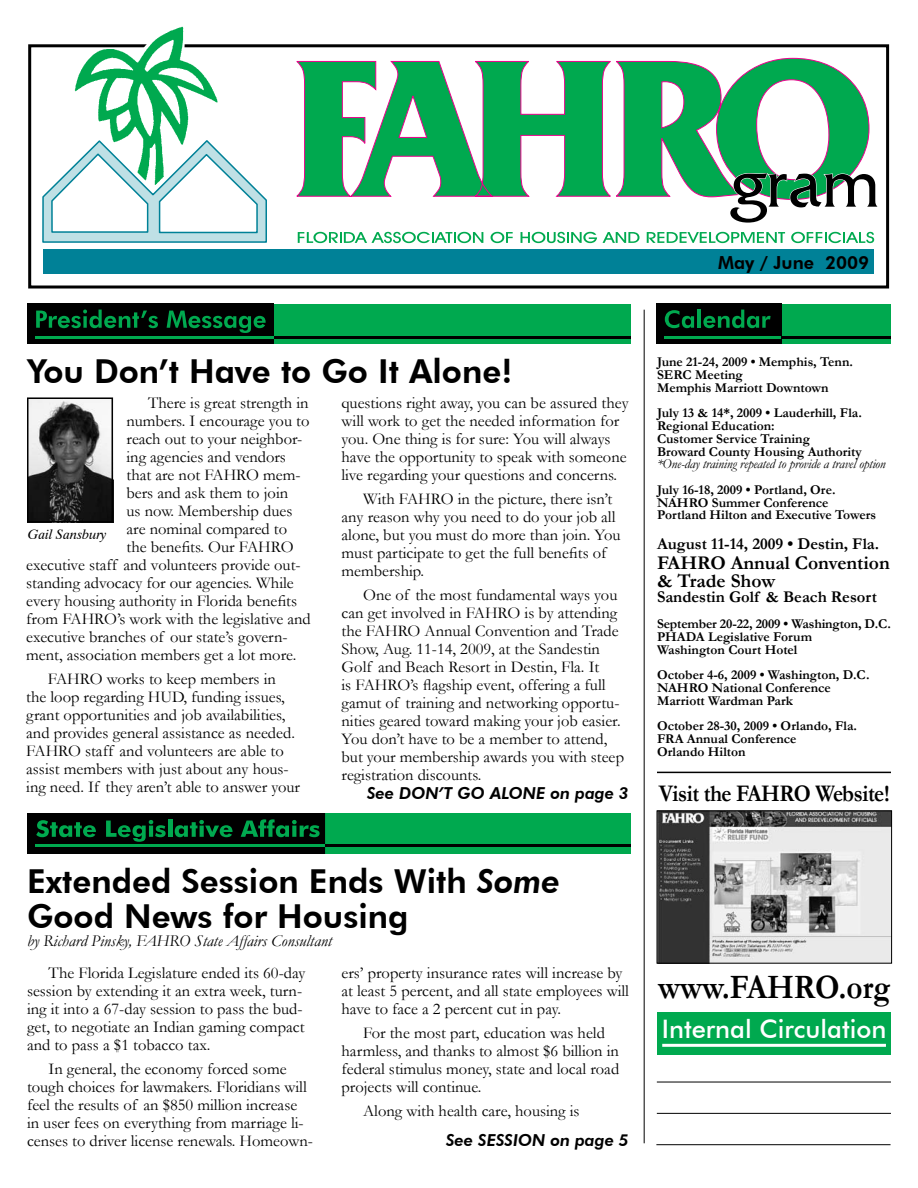
<style>
.page{position:relative;width:918px;height:1188px;background:#fff}
.page>*{position:absolute;margin:0;border:0;box-sizing:border-box;transform-origin:0 0}
.t1{font:700 34.5px "Garamond";color:#000;scale:.9 1}
.t2{font:800 33px/34.5px "Futura BT";color:#000}
.t3{font:500 25.5px "Futura BT";color:#fff}
.t4{font:700 24px "Garamond";letter-spacing:-.02em;color:#000;scale:.9 1}
.t5{font:700 19.5px/18px "Garamond";color:#000}
.t6{font:800 18px "Futura BT";color:#000}
.t7{font:16.5px/18px "Garamond";color:#000}
.t8{font:700 16.5px "Garamond";color:#000}
.t9{font:italic 16.5px "Garamond";color:#000}
.t10{font:italic 800 16.5px "Futura BT";color:#000}
.t11{font:700 13.5px/12.8px "Garamond";color:#000}
.t12{font:italic 13.5px "Garamond";letter-spacing:-.01em;color:#000}
.t13{font:italic 13.5px "Dutch 801 BT";color:#000}
.s1{font-style:italic}
</style>
<div class="page">
<div style="left:28px;top:44px;width:861px;height:245px;border:3px solid #000"></div>
<svg style="left:41px;top:26px;width:227px;height:217px"></svg>
<svg style="left:296px;top:60px;width:315px;height:137px"></svg>
<svg style="left:298px;top:232px;width:185px;height:11px"></svg>
<svg style="left:491px;top:232px;width:22px;height:11px"></svg>
<svg style="left:521px;top:232px;width:76px;height:11px"></svg>
<svg style="left:603px;top:232px;width:37px;height:11px"></svg>
<svg style="left:647px;top:232px;width:138px;height:11px"></svg>
<svg style="left:791px;top:232px;width:83px;height:11px"></svg>
<div style="left:43px;top:250px;width:831px;height:24px;background:#008197"></div>
<svg style="left:616px;top:58px;width:262px;height:165px"></svg>
<img style="left:28px;top:397px;width:85px;height:122px">
<div style="left:27px;top:398px;width:86px;height:124px;border:2px solid #000"></div>
<div style="left:659px;top:304px;width:232px;height:40px;background:#00a94f"></div>
<div style="left:656px;top:304px;width:125px;height:40px;background:#000"></div>
<svg style="left:665px;top:310px;width:29px;height:18px"></svg>
<hr style="left:697px;top:310px;width:4px;height:18px;background:#00a94f">
<svg style="left:703px;top:310px;width:68px;height:18px"></svg>
<hr style="left:781px;top:336px;width:110px;height:3px;background:#000">
<hr style="left:664px;top:336px;width:117px;height:3px;background:#00a94f">
<hr style="left:644px;top:310px;width:1px;height:833px;background:#000">
<div style="left:28px;top:304px;width:603px;height:40px;background:#00a94f"></div>
<div style="left:27px;top:304px;width:246px;height:40px;background:#000"></div>
<svg style="left:36px;top:310px;width:122px;height:18px"></svg>
<svg style="left:167px;top:311px;width:99px;height:22px"></svg>
<hr style="left:273px;top:336px;width:358px;height:3px;background:#000">
<hr style="left:35px;top:336px;width:239px;height:3px;background:#00a94f">
<div style="left:27px;top:813px;width:604px;height:41px;background:#00a94f"></div>
<hr style="left:201px;top:844px;width:430px;height:3px;background:#000">
<div style="left:27px;top:813px;width:298px;height:41px;background:#000"></div>
<hr style="left:36px;top:844px;width:289px;height:3px;background:#00a94f">
<svg style="left:36px;top:820px;width:60px;height:17px"></svg>
<svg style="left:106px;top:820px;width:60px;height:22px"></svg>
<hr style="left:168px;top:820px;width:4px;height:17px;background:#00a94f">
<svg style="left:175px;top:820px;width:58px;height:17px"></svg>
<svg style="left:241px;top:819px;width:79px;height:18px"></svg>
<hr style="left:656px;top:1144px;width:235px;height:1px;background:#000">
<hr style="left:657px;top:1113px;width:234px;height:1px;background:#000">
<div style="left:657px;top:1012px;width:234px;height:43px;background:#00a94f"></div>
<hr style="left:662px;top:1044px;width:224px;height:3px;background:#fff">
<hr style="left:657px;top:1082px;width:234px;height:1px;background:#000">
<img style="left:659px;top:813px;width:231px;height:148px">
<div style="left:657px;top:811px;width:235px;height:152px;border:1px solid #000"></div>
<hr style="left:657px;top:772px;width:234px;height:1px;background:#000">
<p class="t6" style="left:718px;top:251px;width:153px">May / June 2009</p>
<h2 class="t2" style="left:27px;top:353px;width:487px">You Don’t Have to Go It Alone!</h2>
<p class="t7" style="left:148px;top:394px;width:162px">There is great strength in</p>
<p class="t7" style="left:127px;top:412px;width:184px">numbers. I encourage you to</p>
<p class="t7" style="left:127px;top:430px;width:177px">reach out to your neighbor-</p>
<p class="t7" style="left:127px;top:448px;width:161px">ing agencies and vendors</p>
<p class="t7" style="left:127px;top:466px;width:176px">that are not FAHRO mem-</p>
<p class="t7" style="left:127px;top:484px;width:163px">bers and ask them to join</p>
<p class="t7" style="left:127px;top:502px;width:167px">us now. Membership dues</p>
<p class="t7" style="left:127px;top:520px;width:162px">are nominal compared to</p>
<p class="t7" style="left:127px;top:538px;width:169px">the benefits. Our FAHRO</p>
<p class="t7" style="left:26px;top:556px;width:276px">executive staff and volunteers provide out-</p>
<p class="t7" style="left:26px;top:574px;width:269px">standing advocacy for our agencies. While</p>
<p class="t7" style="left:26px;top:592px;width:272px">every housing authority in Florida benefits</p>
<p class="t7" style="left:26px;top:610px;width:286px">from FAHRO’s work with the legislative and</p>
<p class="t7" style="left:26px;top:628px;width:263px">executive branches of our state’s govern-</p>
<p class="t7" style="left:26px;top:646px;width:272px">ment, association members get a lot more.</p>
<p class="t7" style="left:26px;top:670px;width:275px;text-indent:22px">FAHRO works to keep members in the loop regarding HUD, funding issues, grant opportunities and job availabilities, and provides general assistance as needed.<br>FAHRO staff and volunteers are able to assist members with just about any hous&shy;ing need. If they aren’t able to answer your</p>
<p class="t13" style="left:28px;top:526px;width:80px">Gail Sansbury</p>
<p class="t7" style="left:342px;top:394px;width:289px">questions right away, you can be assured they will work to get the needed information for you. One thing is for sure: You will always have the opportunity to speak with someone live regarding your questions and concerns.</p>
<p class="t7" style="left:342px;top:490px;width:281px;text-indent:22px">With FAHRO in the picture, there isn’t any reason why you need to do your job all alone, but you must do more than join. You must participate to get the full benefits of membership.</p>
<p class="t7" style="left:342px;top:585px;width:284px;text-indent:22px">One of the most fundamental ways you can get involved in FAHRO is by attending the FAHRO Annual Convention and Trade Show, Aug. 11-14, 2009, at the Sandestin Golf and Beach Resort in Destin, Fla. It<br>is FAHRO’s flagship event, offering a full gamut of training and networking opportu&shy;nities geared toward making your job easier.<br>You don’t have to be a member to attend, but your membership awards you with steep registration discounts.</p>
<p class="t10" style="left:367px;top:784px;width:263px">See DON’T GO ALONE on page 3</p>
<h2 class="t2" style="left:27px;top:864px;width:535px">Extended Session Ends With <span class="s1">Some<br></span>Good News for Housing</h2>
<p class="t9" style="left:27px;top:929px;width:306px">by Richard Pinsky, FAHRO State Affairs Consultant</p>
<p class="t7" style="left:342px;top:963px;width:289px">ers’ property insurance rates will increase by at least 5 percent, and all state employees will have to face a 2 percent cut in pay.</p>
<p class="t7" style="left:342px;top:1023px;width:279px;text-indent:22px">For the most part, education was held harmless, and thanks to almost $6 billion in federal stimulus money, state and local road projects will continue.</p>
<p class="t7" style="left:363px;top:1101px;width:218px">Along with health care, housing is</p>
<p class="t7" style="left:27px;top:963px;width:280px;text-indent:22px">The Florida Legislature ended its 60-day session by extending it an extra week, turn&shy;ing it into a 67-day session to pass the bud&shy;get, to negotiate an Indian gaming compact and to pass a $1 tobacco tax.</p>
<p class="t7" style="left:27px;top:1059px;width:287px;text-indent:22px">In general, the economy forced some tough choices for lawmakers. Floridians will feel the results of an $850 million increase in user fees on everything from marriage li&shy;censes to driver license renewals. Homeown-</p>
<p class="t10" style="left:446px;top:1130px;width:184px">See SESSION on page 5</p>
<p class="t11" style="left:657px;top:356px;width:198px">June 21-24, 2009 • Memphis, Tenn.<br>SERC Meeting<br>Memphis Marriott Downtown</p>
<p class="t11" style="left:657px;top:407px;width:206px">July 13 &amp; 14*, 2009 • Lauderhill, Fla.<br>Regional Education:<br>Customer Service Training<br>Broward County Housing Authority</p>
<p class="t12" style="left:657px;top:455px;width:230px">*One-day training repeated to provide a travel option</p>
<p class="t11" style="left:657px;top:483px;width:221px">July 16-18, 2009 • Portland, Ore.<br>NAHRO Summer Conference<br>Portland Hilton and Executive Towers</p>
<p class="t8" style="left:657px;top:533px;width:224px">August 11-14, 2009 • Destin, Fla.</p>
<p class="t5" style="left:657px;top:554px;width:234px">FAHRO Annual Convention &amp; Trade Show</p>
<p class="t8" style="left:657px;top:585px;width:221px">Sandestin Golf &amp; Beach Resort</p>
<p class="t11" style="left:657px;top:618px;width:235px">September 20-22, 2009 • Washington, D.C.<br>PHADA Legislative Forum<br>Washington Court Hotel</p>
<p class="t11" style="left:657px;top:669px;width:214px">October 4-6, 2009 • Washington, D.C.<br>NAHRO National Conference<br>Marriott Wardman Park</p>
<p class="t11" style="left:657px;top:720px;width:202px">October 28-30, 2009 • Orlando, Fla.<br>FRA Annual Conference<br>Orlando Hilton</p>
<h3 class="t4" style="left:659px;top:777px;width:258px">Visit the FAHRO Website!</h3>
<h1 class="t1" style="left:658px;top:963px;width:259px">www.FAHRO.org</h1>
<h3 class="t3" style="left:662px;top:1014px;width:226px">Internal Circulation</h3>
</div>
